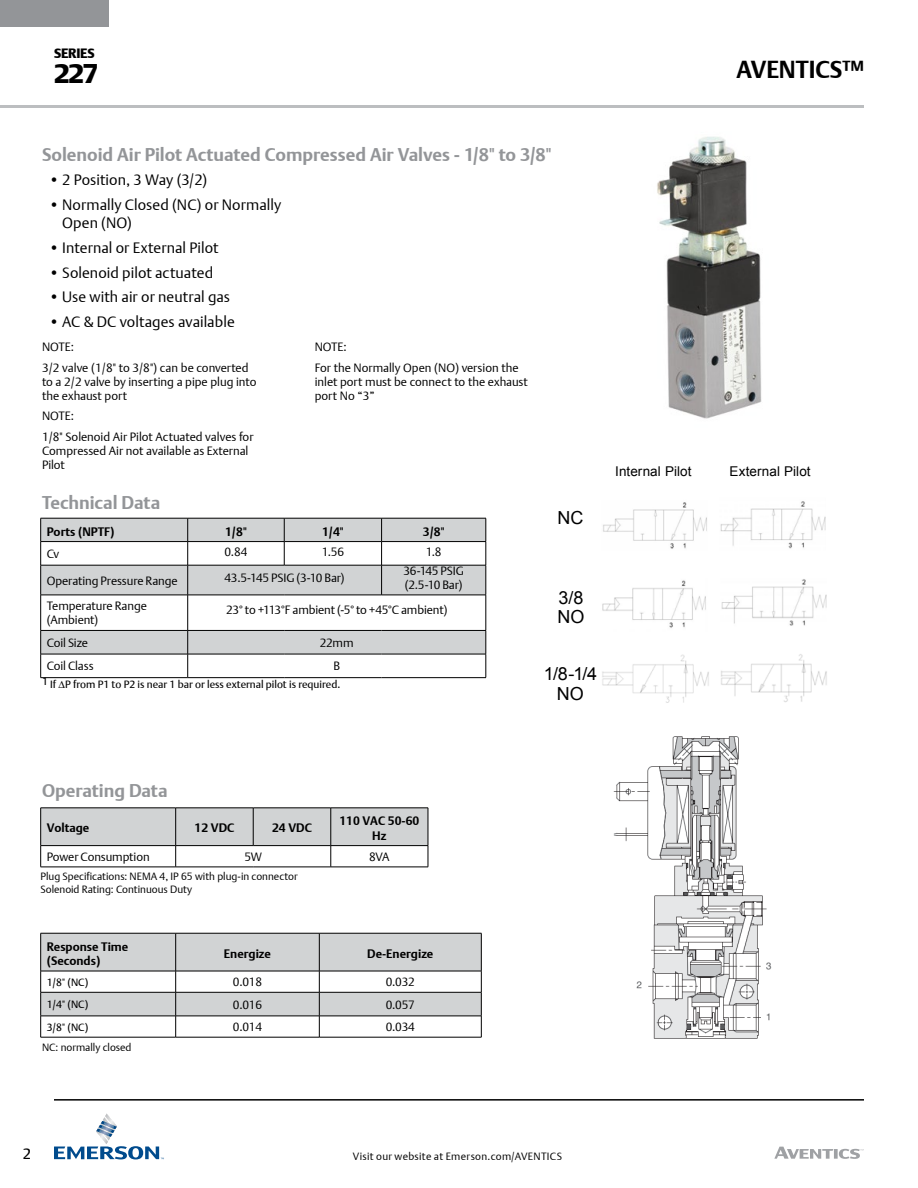
<style>
.page{position:relative;width:918px;height:1188px;background:#fff}
.page>*{position:absolute;margin:0;border:0;box-sizing:border-box;transform-origin:0 0}
.t1{font:900 27px "DTL Argo T";color:#000}
.t2{font:24px "DTL Argo T Bold";letter-spacing:-.005em;color:#000}
.Page_Header1{font:18px "DTL Argo T Bold";letter-spacing:-.005em;color:#939598}
.ANSI_ISO_labels{font:18px/19.5px "Arial";color:#000}
.t3{font:15px/18px "DTL Argo T Light";letter-spacing:.005em;color:#000}
.t4{font:15px "DTL Argo T";color:#000}
.ANSI_ISO_labels-2{font:13.5px "Arial";letter-spacing:.005em;color:#000}
.t5{font:900 13.5px "DTL Argo T";letter-spacing:-.01em;color:#000}
.Page_text_roman_8pt{font:12px/14.2px "DTL Argo T Light";color:#000}
.Table_Body{font:12px/14.2px "DTL Argo T Light";letter-spacing:-.01em;color:#000}
.Table_left_headers{font:12px/14.4px "DTL Argo T Bold";color:#000;text-align:center}
.t6{font:10.5px "DTL Argo T Light";color:#000}
.t7{font:10.5px "DTL Argo T";color:#000}
.t8{font:10.5px "DTL Argo T Light";letter-spacing:.03em;color:#000}
</style>
<div class="page">
<hr style="left:54px;top:1099px;width:810px;height:2px;background:#000">
<svg style="left:54px;top:1113px;width:110px;height:46px"></svg>
<div style="left:0;top:0;width:109px;height:27px;background:#939598"></div>
<hr style="left:0;top:105px;width:864px;height:3px;background:#bcbec0">
<svg style="left:774px;top:1147px;width:90px;height:12px"></svg>
<img style="left:613px;top:736px;width:159px;height:303px">
<svg style="left:41px;top:519px;width:445px;height:135px;fill:#d1d3d4"></svg>
<hr style="left:40px;top:518px;width:148px;height:1px;background:#000">
<hr style="left:188px;top:518px;width:96px;height:1px;background:#000">
<hr style="left:284px;top:518px;width:98px;height:1px;background:#000">
<hr style="left:382px;top:518px;width:104px;height:1px;background:#000">
<hr style="left:40px;top:541px;width:148px;height:1px;background:#000">
<svg style="left:40px;top:518px;width:1px;height:47px"></svg>
<hr style="left:188px;top:541px;width:96px;height:1px;background:#000">
<svg style="left:187px;top:518px;width:1px;height:47px"></svg>
<hr style="left:284px;top:541px;width:98px;height:1px;background:#000">
<svg style="left:284px;top:518px;width:1px;height:47px"></svg>
<hr style="left:382px;top:541px;width:104px;height:1px;background:#000">
<svg style="left:381px;top:518px;width:1px;height:47px"></svg>
<svg style="left:486px;top:518px;width:1px;height:47px"></svg>
<hr style="left:40px;top:565px;width:148px;height:1px;background:#000">
<hr style="left:40px;top:565px;width:1px;height:30px;background:#000">
<hr style="left:188px;top:565px;width:96px;height:1px;background:#000">
<hr style="left:187px;top:565px;width:1px;height:30px;background:#000">
<hr style="left:284px;top:565px;width:98px;height:1px;background:#000">
<hr style="left:382px;top:565px;width:104px;height:1px;background:#000">
<hr style="left:381px;top:565px;width:1px;height:30px;background:#000">
<hr style="left:486px;top:565px;width:1px;height:30px;background:#000">
<hr style="left:40px;top:595px;width:148px;height:1px;background:#000">
<hr style="left:40px;top:595px;width:1px;height:35px;background:#000">
<hr style="left:188px;top:595px;width:96px;height:1px;background:#000">
<hr style="left:187px;top:595px;width:1px;height:35px;background:#000">
<hr style="left:284px;top:595px;width:98px;height:1px;background:#000">
<hr style="left:382px;top:595px;width:104px;height:1px;background:#000">
<hr style="left:486px;top:595px;width:1px;height:35px;background:#000">
<hr style="left:40px;top:630px;width:148px;height:1px;background:#000">
<hr style="left:40px;top:654px;width:148px;height:1px;background:#000">
<svg style="left:40px;top:631px;width:1px;height:46px"></svg>
<hr style="left:40px;top:677px;width:148px;height:1px;background:#000">
<hr style="left:188px;top:630px;width:96px;height:1px;background:#000">
<hr style="left:284px;top:630px;width:98px;height:1px;background:#000">
<hr style="left:382px;top:630px;width:104px;height:1px;background:#000">
<hr style="left:188px;top:654px;width:96px;height:1px;background:#000">
<svg style="left:187px;top:631px;width:1px;height:46px"></svg>
<hr style="left:284px;top:654px;width:98px;height:1px;background:#000">
<hr style="left:382px;top:654px;width:104px;height:1px;background:#000">
<hr style="left:188px;top:677px;width:96px;height:1px;background:#000">
<hr style="left:284px;top:677px;width:98px;height:1px;background:#000">
<hr style="left:382px;top:677px;width:104px;height:1px;background:#000">
<svg style="left:486px;top:631px;width:1px;height:46px"></svg>
<svg style="left:40px;top:808px;width:389px;height:59px"></svg>
<hr style="left:40px;top:867px;width:136px;height:1px;background:#000">
<hr style="left:176px;top:867px;width:77px;height:1px;background:#000">
<hr style="left:253px;top:867px;width:78px;height:1px;background:#000">
<hr style="left:331px;top:867px;width:97px;height:1px;background:#000">
<hr style="left:176px;top:1037px;width:143px;height:1px;background:#000">
<hr style="left:319px;top:1037px;width:163px;height:1px;background:#000">
<svg style="left:40px;top:933px;width:442px;height:104px"></svg>
<hr style="left:40px;top:1037px;width:136px;height:1px;background:#000">
<img style="left:603px;top:502px;width:104px;height:47px">
<img style="left:602px;top:580px;width:104px;height:48px">
<img style="left:602px;top:654px;width:107px;height:49px">
<img style="left:720px;top:501px;width:106px;height:48px">
<img style="left:721px;top:579px;width:105px;height:47px">
<img style="left:721px;top:654px;width:106px;height:48px">
<img style="left:657px;top:136px;width:105px;height:283px">
<p class="t5" style="left:54px;top:45px;width:42px">SERIES</p>
<h1 class="t1" style="left:54px;top:58px;width:46px">227</h1>
<h2 class="t2" style="left:737px;top:55px;width:129px">AVENTICS™</h2>
<p class="Page_Header1" style="left:42px;top:144px;width:511px">Solenoid Air Pilot Actuated Compressed Air Valves - 1/8" to 3/8"</p>
<p class="t3" style="left:49px;top:171px;width:160px">• 2 Position, 3 Way (3/2)</p>
<p class="t3" style="left:62px;top:196px;width:221px;text-indent:-14px">• Normally Closed (NC) or Normally<br>Open (NO)</p>
<p class="t3" style="left:49px;top:239px;width:171px">• Internal or External Pilot</p>
<p class="t3" style="left:49px;top:263px;width:166px">• Solenoid pilot actuated</p>
<p class="t3" style="left:49px;top:288px;width:183px">• Use with air or neutral gas</p>
<p class="t3" style="left:49px;top:313px;width:188px">• AC &amp; DC voltages available</p>
<p class="Page_text_roman_8pt" style="left:42px;top:339px;width:34px">NOTE:</p>
<p class="Page_text_roman_8pt" style="left:42px;top:360px;width:216px">3/2 valve (1/8" to 3/8") can be converted to a 2/2 valve by inserting a pipe plug into the exhaust port</p>
<p class="Page_text_roman_8pt" style="left:42px;top:409px;width:34px">NOTE:</p>
<p class="Page_text_roman_8pt" style="left:42px;top:430px;width:213px">1/8" Solenoid Air Pilot Actuated valves for<br>Compressed Air not available as External<br>Pilot</p>
<p class="Page_text_roman_8pt" style="left:315px;top:339px;width:34px">NOTE:</p>
<p class="Page_text_roman_8pt" style="left:315px;top:360px;width:215px">For the Normally Open (NO) version the inlet port must be connect to the exhaust port No “3”</p>
<p class="Page_Header1" style="left:42px;top:492px;width:120px">Technical Data</p>
<p class="Table_left_headers" style="left:47px;top:524px;width:70px">Ports (NPTF)</p>
<p class="Table_left_headers" style="left:225px;top:524px;width:23px">1/8"</p>
<p class="Table_left_headers" style="left:322px;top:524px;width:23px">1/4"</p>
<p class="Table_left_headers" style="left:423px;top:524px;width:23px">3/8"</p>
<p class="Table_Body" style="left:47px;top:547px;width:14px">Cv</p>
<p class="Table_Body" style="left:224px;top:545px;width:25px">0.84</p>
<p class="Table_Body" style="left:322px;top:545px;width:24px">1.56</p>
<p class="Table_Body" style="left:426px;top:545px;width:17px">1.8</p>
<p class="Table_Body" style="left:47px;top:573px;width:133px">Operating Pressure Range</p>
<p class="Table_Body" style="left:225px;top:570px;width:122px">43.5-145 PSIG (3-10 Bar)</p>
<p class="Table_Body" style="left:403px;top:563px;width:62px">36-145 PSIG (2.5-10 Bar)</p>
<p class="Table_Body" style="left:47px;top:599px;width:102px">Temperature Range (Ambient)</p>
<p class="Table_Body" style="left:226px;top:603px;width:223px">23° to +113°F ambient (-5° to +45°C ambient)</p>
<p class="Table_Body" style="left:47px;top:635px;width:43px">Coil Size</p>
<p class="Table_Body" style="left:320px;top:635px;width:35px">22mm</p>
<p class="Table_Body" style="left:47px;top:659px;width:48px">Coil Class</p>
<p class="Table_Body" style="left:333px;top:659px;width:8px">B</p>
<p class="t7" style="left:42px;top:678px;width:300px">1 If ∆P from P1 to P2 is near 1 bar or less external pilot is required.</p>
<p class="ANSI_ISO_labels" style="left:558px;top:508px;width:28px">NC</p>
<p class="ANSI_ISO_labels" style="left:558px;top:588px;width:28px">3/8<br>NO</p>
<p class="ANSI_ISO_labels" style="left:544px;top:664px;width:55px;text-align:center">1/8-1/4<br>NO</p>
<p class="ANSI_ISO_labels-2" style="left:615px;top:463px;width:78px">Internal Pilot</p>
<p class="ANSI_ISO_labels-2" style="left:729px;top:463px;width:83px">External Pilot</p>
<p class="Page_Header1" style="left:42px;top:780px;width:127px">Operating Data</p>
<p class="Table_left_headers" style="left:47px;top:821px;width:44px">Voltage</p>
<p class="Table_left_headers" style="left:195px;top:821px;width:41px">12 VDC</p>
<p class="Table_left_headers" style="left:272px;top:821px;width:41px">24 VDC</p>
<p class="Table_left_headers" style="left:339px;top:814px;width:81px">110 VAC 50-60<br>Hz</p>
<p class="Table_Body" style="left:47px;top:849px;width:105px">Power Consumption</p>
<p class="Table_Body" style="left:244px;top:849px;width:19px">5W</p>
<p class="Table_Body" style="left:369px;top:849px;width:22px">8VA</p>
<p class="t6" style="left:40px;top:870px;width:259px">Plug Specifications: NEMA 4, IP 65 with plug-in connector</p>
<p class="t6" style="left:40px;top:883px;width:153px">Solenoid Rating: Continuous Duty</p>
<p class="Table_left_headers" style="left:47px;top:939px;width:83px;text-align:left">Response Time (Seconds)</p>
<p class="Table_left_headers" style="left:224px;top:946px;width:49px">Energize</p>
<p class="Table_left_headers" style="left:367px;top:946px;width:68px">De-Energize</p>
<p class="t7" style="left:47px;top:976px;width:43px">1/8" (NC)</p>
<p class="Page_text_roman_8pt" style="left:233px;top:975px;width:31px">0.018</p>
<p class="Page_text_roman_8pt" style="left:386px;top:975px;width:31px">0.032</p>
<p class="t7" style="left:47px;top:998px;width:43px">1/4" (NC)</p>
<p class="Page_text_roman_8pt" style="left:233px;top:997px;width:31px">0.016</p>
<p class="Page_text_roman_8pt" style="left:386px;top:997px;width:31px">0.057</p>
<p class="t7" style="left:47px;top:1021px;width:43px">3/8" (NC)</p>
<p class="Page_text_roman_8pt" style="left:233px;top:1020px;width:31px">0.014</p>
<p class="Page_text_roman_8pt" style="left:386px;top:1020px;width:31px">0.034</p>
<p class="t6" style="left:42px;top:1041px;width:91px">NC: normally closed</p>
<p class="t4" style="left:23px;top:1145px;width:10px">2</p>
<p class="t8" style="left:353px;top:1150px;width:211px">Visit our website at Emerson.com/AVENTICS</p>
</div>
